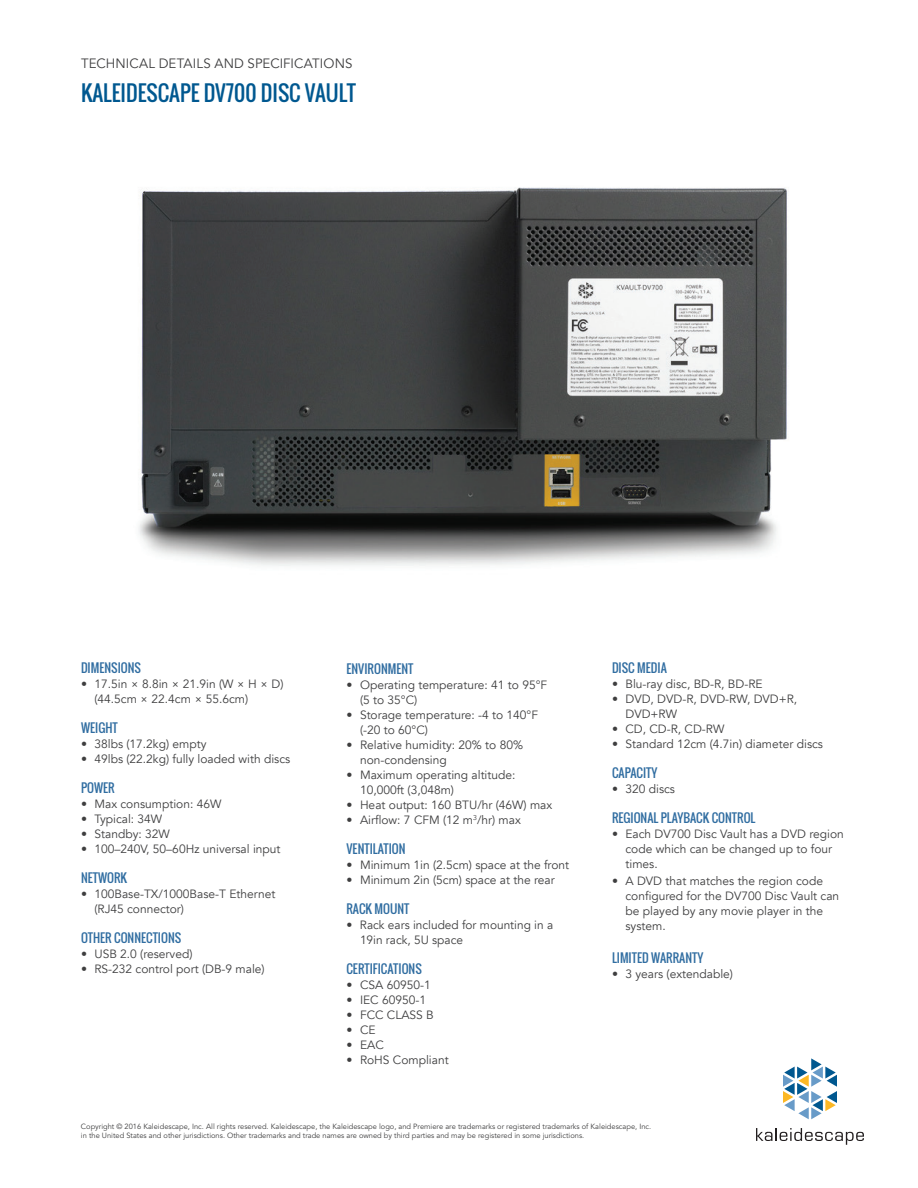
<style>
.page{position:relative;width:918px;height:1188px;background:#fff}
.page>*{position:absolute;margin:0;border:0;box-sizing:border-box;transform-origin:0 0}
.body{font:21px "Oswald";color:#005890}
.bullet_paragraph{font:13.5px "Avenir";letter-spacing:.005em;color:#3e3e3f}
.SPEC_bullets{font:12px/15px "Avenir";color:#3e3e3f}
.SPEC_bullets-2{font:12px "Oswald";color:#306da1}
.bullet_paragraph-2{font:7.5px/9px "Avenir LT Std";color:#3e3e3f}
</style>
<div class="page">
<img style="left:139px;top:187px;width:648px;height:379px">
<svg style="left:756px;top:1128px;width:108px;height:17px"></svg>
<svg style="left:783px;top:1058px;width:54px;height:61px"></svg>
<p class="bullet_paragraph" style="left:81px;top:55px;width:273px">TECHNICAL DETAILS AND SPECIFICATIONS</p>
<p class="body" style="left:81px;top:78px;width:277px">KALEIDESCAPE DV700 DISC VAULT</p>
<p class="SPEC_bullets-2" style="left:81px;top:658px;width:61px">DIMENSIONS</p>
<p class="SPEC_bullets" style="left:94px;top:676px;width:191px;text-indent:-14px">• 17.5in × 8.8in × 21.9in (W × H × D) (44.5cm × 22.4cm × 55.6cm)</p>
<p class="SPEC_bullets-2" style="left:81px;top:718px;width:38px">WEIGHT</p>
<p class="SPEC_bullets" style="left:81px;top:736px;width:127px">• 38lbs (17.2kg) empty</p>
<p class="SPEC_bullets" style="left:81px;top:751px;width:211px">• 49lbs (22.2kg) fully loaded with discs</p>
<p class="SPEC_bullets-2" style="left:81px;top:778px;width:35px">POWER</p>
<p class="SPEC_bullets" style="left:81px;top:796px;width:142px">• Max consumption: 46W</p>
<p class="SPEC_bullets" style="left:81px;top:811px;width:83px">• Typical: 34W</p>
<p class="SPEC_bullets" style="left:81px;top:826px;width:90px">• Standby: 32W</p>
<p class="SPEC_bullets" style="left:81px;top:841px;width:201px">• 100–240V, 50–60Hz universal input</p>
<p class="SPEC_bullets-2" style="left:81px;top:868px;width:48px">NETWORK</p>
<p class="SPEC_bullets" style="left:94px;top:886px;width:182px;text-indent:-14px">• 100Base-TX/1000Base-T Ethernet (RJ45 connector)</p>
<p class="SPEC_bullets-2" style="left:81px;top:928px;width:102px">OTHER CONNECTIONS</p>
<p class="SPEC_bullets" style="left:81px;top:946px;width:113px">• USB 2.0 (reserved)</p>
<p class="SPEC_bullets" style="left:81px;top:961px;width:185px">• RS-232 control port (DB-9 male)</p>
<p class="SPEC_bullets-2" style="left:346px;top:659px;width:68px">ENVIRONMENT</p>
<p class="SPEC_bullets" style="left:360px;top:677px;width:189px;text-indent:-14px">• Operating temperature: 41 to 95°F (5 to 35°C)</p>
<p class="SPEC_bullets" style="left:360px;top:707px;width:180px;text-indent:-14px">• Storage temperature: -4 to 140°F (-20 to 60°C)</p>
<p class="SPEC_bullets" style="left:346px;top:737px;width:178px">• Relative humidity: 20% to 80%</p>
<p class="SPEC_bullets" style="left:360px;top:752px;width:88px">non-condensing</p>
<p class="SPEC_bullets" style="left:360px;top:767px;width:157px;text-indent:-14px">• Maximum operating altitude:<br>10,000ft (3,048m)</p>
<p class="SPEC_bullets" style="left:346px;top:797px;width:207px">• Heat output: 160 BTU/hr (46W) max</p>
<p class="SPEC_bullets" style="left:346px;top:812px;width:176px">• Airflow: 7 CFM (12 m<sup>3</sup>/hr) max</p>
<p class="SPEC_bullets-2" style="left:347px;top:839px;width:61px">VENTILATION</p>
<p class="SPEC_bullets" style="left:346px;top:857px;width:224px">• Minimum 1in (2.5cm) space at the front</p>
<p class="SPEC_bullets" style="left:346px;top:872px;width:210px">• Minimum 2in (5cm) space at the rear</p>
<p class="SPEC_bullets-2" style="left:346px;top:899px;width:64px">RACK MOUNT</p>
<p class="SPEC_bullets" style="left:360px;top:917px;width:195px;text-indent:-14px">• Rack ears included for mounting in a<br>19in rack, 5U space</p>
<p class="SPEC_bullets-2" style="left:346px;top:959px;width:77px">CERTIFICATIONS</p>
<p class="SPEC_bullets" style="left:346px;top:977px;width:86px">• CSA 60950-1</p>
<p class="SPEC_bullets" style="left:346px;top:992px;width:81px">• IEC 60950-1</p>
<p class="SPEC_bullets" style="left:346px;top:1007px;width:89px">• FCC CLASS B</p>
<p class="SPEC_bullets" style="left:346px;top:1022px;width:31px">• CE</p>
<p class="SPEC_bullets" style="left:346px;top:1037px;width:39px">• EAC</p>
<p class="SPEC_bullets" style="left:346px;top:1052px;width:104px">• RoHS Compliant</p>
<p class="SPEC_bullets-2" style="left:612px;top:658px;width:56px">DISC MEDIA</p>
<p class="SPEC_bullets" style="left:612px;top:676px;width:152px">• Blu-ray disc, BD-R, BD-RE</p>
<p class="SPEC_bullets" style="left:626px;top:691px;width:173px;text-indent:-14px">• DVD, DVD-R, DVD-RW, DVD+R,<br>DVD+RW</p>
<p class="SPEC_bullets" style="left:612px;top:721px;width:114px">• CD, CD-R, CD-RW</p>
<p class="SPEC_bullets" style="left:612px;top:736px;width:213px">• Standard 12cm (4.7in) diameter discs</p>
<p class="SPEC_bullets-2" style="left:612px;top:763px;width:47px">CAPACITY</p>
<p class="SPEC_bullets" style="left:612px;top:781px;width:65px">• 320 discs</p>
<p class="SPEC_bullets-2" style="left:612px;top:808px;width:145px">REGIONAL PLAYBACK CONTROL</p>
<p class="SPEC_bullets" style="left:626px;top:826px;width:220px;text-indent:-14px">• Each DV700 Disc Vault has a DVD region code which can be changed up to four times.</p>
<p class="SPEC_bullets" style="left:626px;top:874px;width:215px;text-indent:-14px">• A DVD that matches the region code configured for the DV700 Disc Vault can be played by any movie player in the system.</p>
<p class="SPEC_bullets-2" style="left:612px;top:949px;width:93px">LIMITED WARRANTY</p>
<p class="SPEC_bullets" style="left:612px;top:967px;width:123px">• 3 years (extendable)</p>
<p class="bullet_paragraph-2" style="left:81px;top:1122px;width:572px">Copyright © 2016 Kaleidescape, Inc. All rights reserved. Kaleidescape, the Kaleidescape logo, and Premiere are trademarks or registered trademarks of Kaleidescape, Inc. in the United States and other jurisdictions. Other trademarks and trade names are owned by third parties and may be registered in some jurisdictions.</p>
</div>
